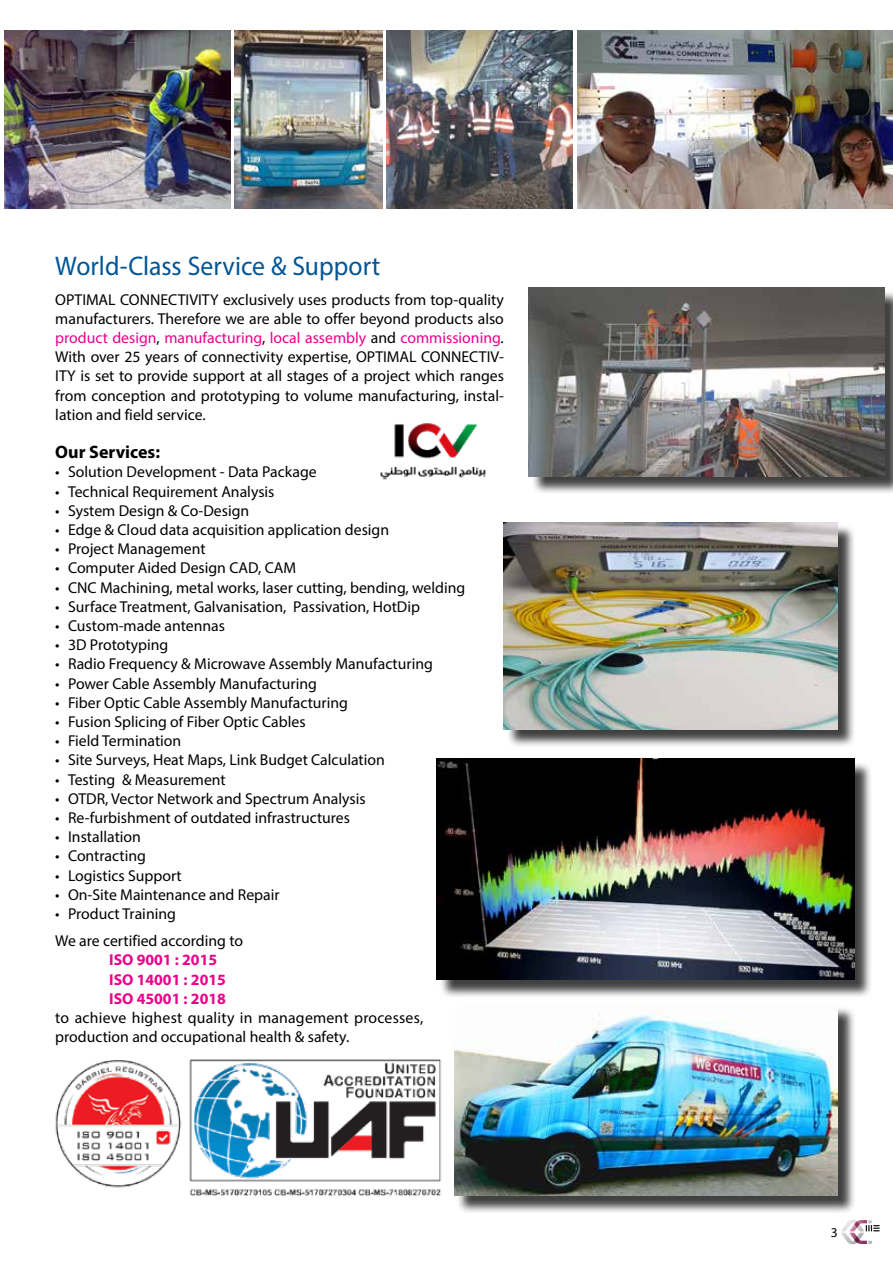
<style>
.page{position:relative;width:893px;height:1263px;background:#fff}
.page>*{position:absolute;margin:0;border:0;box-sizing:border-box;transform-origin:0 0}
.t1{font:27px "Myriad Pro";color:#005596;scale:.95 1}
.t2{font:700 18px "Myriad Pro";color:#000}
.t3{font:15.75px/19.2px "Myriad Pro";color:#000;text-align:justify}
.t4{font:700 15.75px/19.2px "Myriad Pro";color:#ec008c}
.t5{font:13.5px "Myriad Pro";color:#000}
.s1{color:#ec008c}
</style>
<div class="page">
<img style="left:234px;top:31px;width:149px;height:177px">
<img style="left:577px;top:31px;width:316px;height:177px">
<img style="left:387px;top:31px;width:185px;height:177px">
<div style="left:439px;top:761px;width:434px;height:237px;background:#000;opacity:.75"></div>
<img style="left:437px;top:759px;width:417px;height:221px">
<div style="left:506px;top:524px;width:350px;height:224px;background:#000;opacity:.75"></div>
<img style="left:504px;top:522px;width:334px;height:207px">
<img style="left:55px;top:1059px;width:387px;height:137px">
<img style="left:5px;top:31px;width:225px;height:177px">
<div style="left:456px;top:1006px;width:400px;height:208px;background:#000;opacity:.75"></div>
<img style="left:454px;top:1006px;width:384px;height:189px">
<div style="left:531px;top:290px;width:362px;height:205px;background:#000;opacity:.75"></div>
<img style="left:529px;top:287px;width:355px;height:189px">
<img style="left:864px;top:1220px;width:3px;height:24px">
<img style="left:841px;top:1220px;width:23px;height:24px">
<svg style="left:854px;top:1221px;width:5px;height:7px"></svg>
<svg style="left:854px;top:1236px;width:5px;height:7px"></svg>
<svg style="left:868px;top:1241px;width:4px;height:3px"></svg>
<svg style="left:866px;top:1220px;width:14px;height:11px"></svg>
<img style="left:380px;top:423px;width:106px;height:57px">
<h1 class="t1" style="left:55px;top:250px;width:344px">World-Class Service &amp; Support</h1>
<p class="t3" style="left:55px;top:289px;width:450px">OPTIMAL CONNECTIVITY exclusively uses products from top-quality manufacturers. Therefore we are able to offer beyond products also <span class="s1">product design</span>, <span class="s1">manufacturing</span>, <span class="s1">local assembly</span> and <span class="s1">commissioning</span>.<br>With over 25 years of connectivity expertise, OPTIMAL CONNECTIV-ITY is set to provide support at all stages of a project which ranges from conception and prototyping to volume manufacturing, instal&shy;lation and field service.</p>
<p class="t2" style="left:55px;top:440px;width:106px">Our Services:</p>
<p class="t3" style="left:55px;top:462px;width:263px">• Solution Development - Data Package</p>
<p class="t3" style="left:55px;top:481px;width:221px">• Technical Requirement Analysis</p>
<p class="t3" style="left:55px;top:501px;width:195px">• System Design &amp; Co-Design</p>
<p class="t3" style="left:55px;top:520px;width:335px">• Edge &amp; Cloud data acquisition application design</p>
<p class="t3" style="left:55px;top:539px;width:152px">• Project Management</p>
<p class="t3" style="left:55px;top:558px;width:242px">• Computer Aided Design CAD, CAM</p>
<p class="t3" style="left:55px;top:577px;width:412px">• CNC Machining, metal works, laser cutting, bending, welding</p>
<p class="t3" style="left:55px;top:597px;width:366px">• Surface Treatment, Galvanisation, Passivation, HotDip</p>
<p class="t3" style="left:55px;top:616px;width:171px">• Custom-made antennas</p>
<p class="t3" style="left:55px;top:635px;width:115px">• 3D Prototyping</p>
<p class="t3" style="left:55px;top:654px;width:379px">• Radio Frequency &amp; Microwave Assembly Manufacturing</p>
<p class="t3" style="left:55px;top:673px;width:263px">• Power Cable Assembly Manufacturing</p>
<p class="t3" style="left:55px;top:693px;width:294px">• Fiber Optic Cable Assembly Manufacturing</p>
<p class="t3" style="left:55px;top:712px;width:252px">• Fusion Splicing of Fiber Optic Cables</p>
<p class="t3" style="left:55px;top:731px;width:128px">• Field Termination</p>
<p class="t3" style="left:55px;top:750px;width:331px">• Site Surveys, Heat Maps, Link Budget Calculation</p>
<p class="t3" style="left:55px;top:769px;width:172px">• Testing &amp; Measurement</p>
<p class="t3" style="left:55px;top:789px;width:312px">• OTDR, Vector Network and Spectrum Analysis</p>
<p class="t3" style="left:55px;top:808px;width:296px">• Re-furbishment of outdated infrastructures</p>
<p class="t3" style="left:55px;top:827px;width:87px">• Installation</p>
<p class="t3" style="left:55px;top:846px;width:92px">• Contracting</p>
<p class="t3" style="left:55px;top:865px;width:128px">• Logistics Support</p>
<p class="t3" style="left:55px;top:885px;width:226px">• On-Site Maintenance and Repair</p>
<p class="t3" style="left:55px;top:904px;width:122px">• Product Training</p>
<p class="t3" style="left:55px;top:931px;width:189px">We are certified according to</p>
<p class="t4" style="left:109px;top:950px;width:118px">ISO 9001 : 2015<br>ISO 14001 : 2015<br>ISO 45001 : 2018</p>
<p class="t3" style="left:55px;top:1008px;width:369px">to achieve highest quality in management processes, production and occupational health &amp; safety.</p>
<p class="t5" style="left:831px;top:1224px;width:8px">3</p>
</div>
